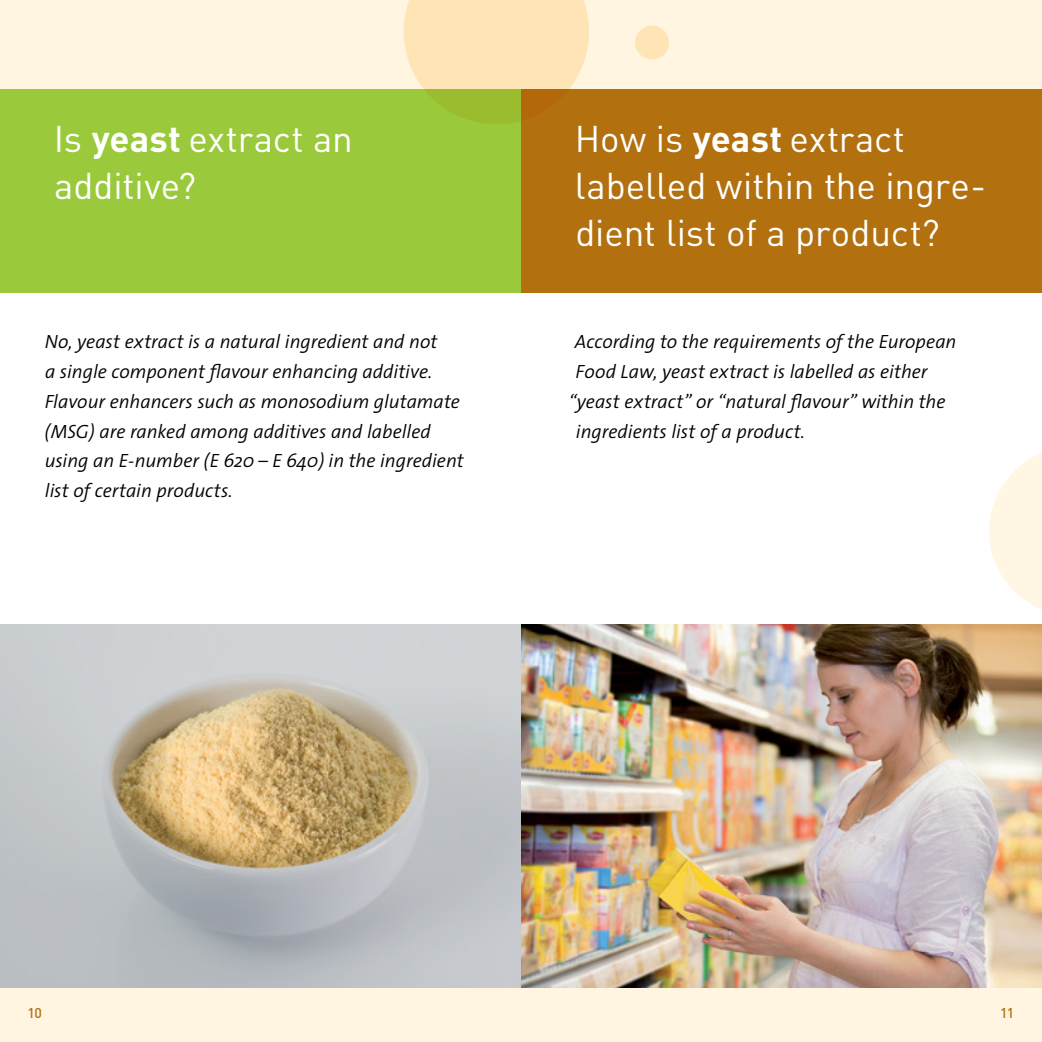
<style>
.page{position:relative;width:1042px;height:1042px;background:#fff5e0}
.page>*{position:absolute;margin:0;border:0;box-sizing:border-box;transform-origin:0 0}
.t1{font:36.75px/47.2px "DIN Pro";letter-spacing:-.005em;color:#fff}
.t2{font:italic 300 19.25px/29.8px "The Sans";color:#000}
.t3{font:500 14px "DIN Pro";color:#b2700e}
.s1{font-weight:700}
</style>
<div class="page">
<div style="left:0;top:238px;width:1042px;height:416px;background:#fff"></div>
<div style="left:0;top:89px;width:521px;height:203px;background:#9aca3c"></div>
<div style="left:521px;top:89px;width:521px;height:203px;background:#b2700e"></div>
<svg style="left:977px;top:453px;width:65px;height:172px"></svg>
<svg style="left:403px;top:0;width:186px;height:124px"></svg>
<svg style="left:635px;top:25px;width:34px;height:35px"></svg>
<img style="left:0;top:625px;width:521px;height:362px">
<img style="left:521px;top:625px;width:521px;height:362px">
<h1 class="t1" style="left:54px;top:112px;width:301px">Is <span class="s1">yeast</span> extract an additive?</h1>
<p class="t2" style="left:45px;top:326px;width:421px">No, yeast extract is a natural ingredient and not<br>a single component flavour enhancing additive.<br>Flavour enhancers such as monosodium glutamate (MSG) are ranked among additives and labelled using an E-number (E 620 – E 640) in the ingredient list of certain products.</p>
<h1 class="t1" style="left:575px;top:112px;width:413px">How is <span class="s1">yeast</span> extract labelled within the ingre&shy;dient list of a product?</h1>
<p class="t2" style="left:575px;top:326px;width:383px">According to the requirements of the European</p>
<p class="t2" style="left:575px;top:356px;width:353px">Food Law, yeast extract is labelled as either</p>
<p class="t2" style="left:569px;top:386px;width:378px">“yeast extract” or “natural flavour” within the</p>
<p class="t2" style="left:576px;top:415px;width:230px">ingredients list of a product.</p>
<p class="t3" style="left:27px;top:1002px;width:16px">10</p>
<p class="t3" style="left:1000px;top:1002px;width:16px">11</p>
</div>
